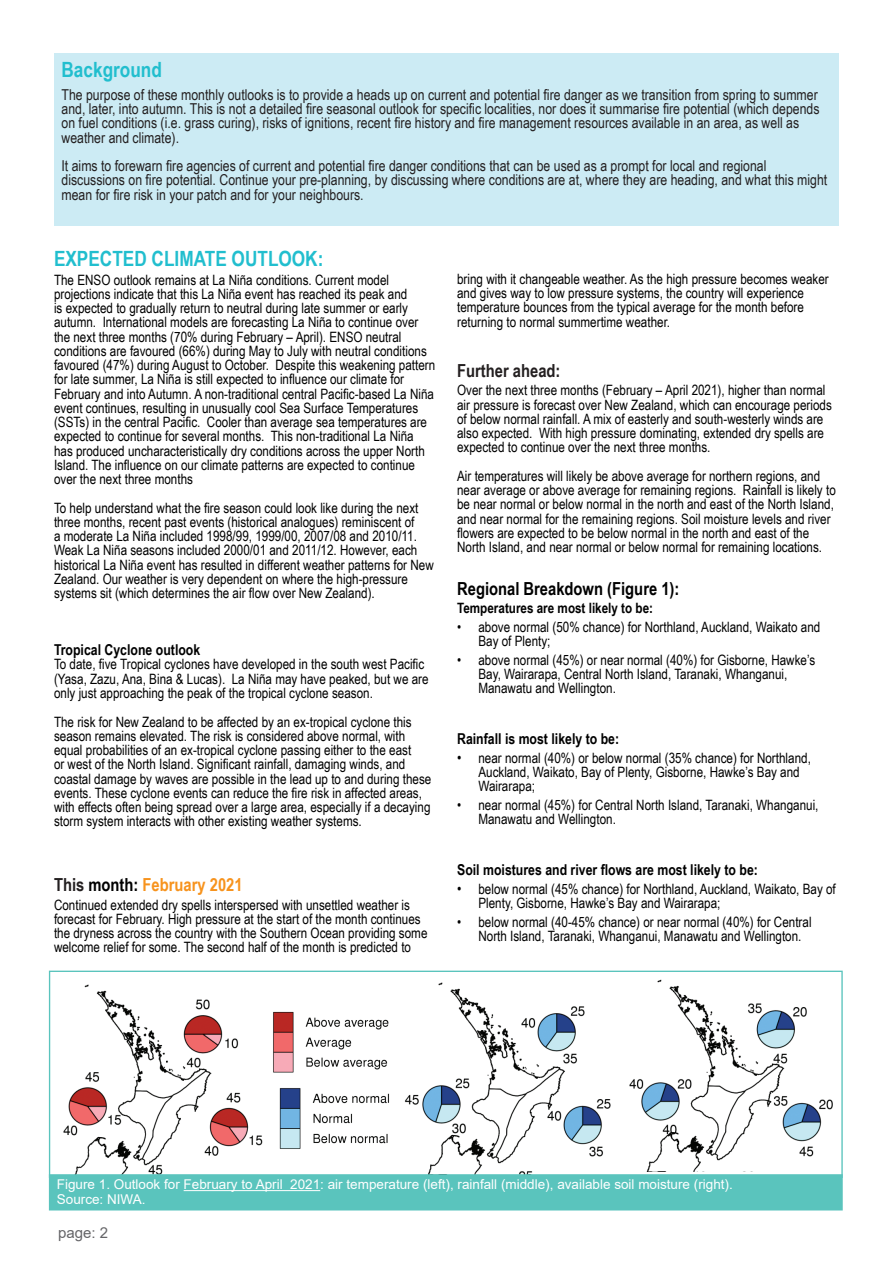
<style>
.page{position:relative;width:893px;height:1263px;background:#fff}
.page>*{position:absolute;margin:0;border:0;box-sizing:border-box;transform-origin:0 0}
.t1{font:700 21px "Arial Narrow";color:#21bece}
.t2{font:700 18px "Arial Narrow";color:#000}
.t3{font:700 18px "Arial Narrow";color:#f7931d}
.t4{font:700 18px "Arial Narrow";color:#231f20}
.t5{font:15px/14.2px "Arial Narrow";color:#231f20}
.t6{font:700 15px "Arial Narrow";color:#000}
.t7{font:15px "Arial";color:#656568}
.t8{font:14.25px/14.2px "Arial Narrow";color:#000}
.t9{font:700 14.25px "Arial Narrow";color:#000}
.t10{font:13.5px/15px "Arial";color:#fff}
.s1{color:#231f20}
.s2{color:#000}
.s3{font-size:15px}
</style>
<div class="page">
<img style="left:63px;top:984px;width:200px;height:190px">
<img style="left:404px;top:982px;width:207px;height:192px">
<img style="left:629px;top:979px;width:204px;height:193px">
<img style="left:279px;top:1088px;width:110px;height:61px">
<img style="left:273px;top:1011px;width:116px;height:62px">
<div style="left:49px;top:1174px;width:794px;height:36px;background:#5ac4bd;border:2px solid #5ac4bd"></div>
<hr style="left:184px;top:1190px;width:136px;height:1px;background:#fff">
<div style="left:54px;top:53px;width:785px;height:172px;background:#ccebf4"></div>
<h1 class="t1" style="left:61px;top:54px;width:102px">Background</h1>
<p class="t5" style="left:61px;top:87px;width:760px">The purpose of these monthly outlooks is to provide a heads up on current and potential fire danger as we transition from spring to summer and, later, into autumn. This is not a detailed fire seasonal outlook for specific localities, nor does it summarise fire potential (which depends on fuel conditions (i.e. grass curing), risks of ignitions, recent fire history and fire management resources available in an area, as well as weather and climate).</p>
<p class="t5" style="left:61px;top:158px;width:767px">It aims to forewarn fire agencies of current and potential fire danger conditions that can be used as a prompt for local and regional discussions on fire potential. Continue your pre-planning, by discussing where conditions are at, where they are heading, and what this might mean for fire risk in your patch and for your neighbours.</p>
<h1 class="t1" style="left:54px;top:243px;width:271px">EXPECTED CLIMATE OUTLOOK:</h1>
<p class="t8" style="left:54px;top:272px;width:383px">The ENSO outlook remains at La Niña conditions. Current model projections indicate that this La Niña event has reached its peak and<br>is expected to gradually return to neutral during late summer or early autumn. International models are forecasting La Niña to continue over the next three months (70% during February – April). ENSO neutral conditions are favoured (66%) during May to July with neutral conditions favoured (47%) during August to October. Despite this weakening pattern for late summer, La Niña is still expected to influence our climate for February and into Autumn. A non-traditional central Pacific-based La Niña event continues, resulting in unusually cool Sea Surface Temperatures (SSTs) in the central Pacific. Cooler than average sea temperatures are expected to continue for several months. This non-traditional La Niña has produced uncharacteristically dry conditions across the upper North Island. The influence on our climate patterns are expected to continue over the next three months</p>
<p class="t8" style="left:54px;top:500px;width:381px">To help understand what the fire season could look like during the next three months, recent past events (historical analogues) reminiscent of<br>a moderate La Niña included 1998/99, 1999/00, 2007/08 and 2010/11.<br>Weak La Niña seasons included 2000/01 and 2011/12. However, each historical La Niña event has resulted in different weather patterns for New Zealand. Our weather is very dependent on where the high-pressure systems sit (which determines the air flow over New Zealand).</p>
<p class="t6" style="left:54px;top:639px;width:148px">Tropical Cyclone outlook</p>
<p class="t8" style="left:54px;top:657px;width:376px">To date, five Tropical cyclones have developed in the south west Pacific (Yasa, Zazu, Ana, Bina &amp; Lucas). La Niña may have peaked, but we are only just approaching the peak of the tropical cyclone season.</p>
<p class="t8" style="left:54px;top:714px;width:379px">The risk for New Zealand to be affected by an ex-tropical cyclone this season remains elevated. The risk is considered above normal, with equal probabilities of an ex-tropical cyclone passing either to the east<br>or west of the North Island. Significant rainfall, damaging winds, and coastal damage by waves are possible in the lead up to and during these events. These cyclone events can reduce the fire risk in affected areas, with effects often being spread over a large area, especially if a decaying storm system interacts with other existing weather systems.</p>
<p class="t3" style="left:54px;top:871px;width:190px"><span class="s1">This</span> <span class="s2">month:</span> February 2021</p>
<p class="t8" style="left:54px;top:897px;width:375px">Continued extended dry spells interspersed with unsettled weather is forecast for February. High pressure at the start of the month continues the dryness across the country with the Southern Ocean providing some welcome relief for some. The second half of the month is predicted to</p>
<p class="t8" style="left:457px;top:271px;width:373px">bring with it changeable weather. As the high pressure becomes weaker and gives way to low pressure systems, the country will experience temperature bounces from the typical average for the month before returning to normal summertime weather.</p>
<p class="t4" style="left:457px;top:357px;width:105px">Further ahead:</p>
<p class="t8" style="left:457px;top:383px;width:376px">Over the next three months (February – April 2021), higher than normal air pressure is forecast over New Zealand, which can encourage periods of below normal rainfall. A mix of easterly and south-westerly winds are also expected. With high pressure dominating, extended dry spells are expected to continue over the next three months.</p>
<p class="t8" style="left:457px;top:468px;width:380px">Air temperatures will likely be above average for northern regions, and near average or above average for remaining regions. Rainfall is likely to be near normal or below normal in the north and east of the North Island, and near normal for the remaining regions. Soil moisture levels and river flowers are expected to be below normal in the north and east of the North Island, and near normal or below normal for remaining locations.</p>
<p class="t2" style="left:457px;top:575px;width:224px">Regional Breakdown (Figure 1):</p>
<p class="t9" style="left:457px;top:597px;width:197px">Temperatures are most likely to be:</p>
<p class="t8" style="left:478px;top:619px;width:343px;text-indent:-21px">• above normal (50% chance) for Northland, Auckland, Waikato and<br>Bay of Plenty;</p>
<p class="t8" style="left:478px;top:652px;width:338px;text-indent:-21px">• above normal (45%) or near normal (40%) for Gisborne, Hawke’s<br>Bay, Wairarapa, Central North Island, Taranaki, Whanganui,<br>Manawatu and Wellington.</p>
<p class="t6" style="left:457px;top:728px;width:164px">Rainfall is most likely to be:</p>
<p class="t8" style="left:478px;top:750px;width:334px;text-indent:-21px"><span class="s3">•</span> near normal (40%) or below normal (35% chance) for Northland,<br>Auckland, Waikato, Bay of Plenty, Gisborne, Hawke’s Bay and<br>Wairarapa;</p>
<p class="t8" style="left:478px;top:797px;width:342px;text-indent:-21px">• near normal (45%) for Central North Island, Taranaki, Whanganui,<br>Manawatu and Wellington.</p>
<p class="t6" style="left:457px;top:859px;width:302px">Soil moistures and river flows are most likely to be:</p>
<p class="t8" style="left:478px;top:881px;width:359px;text-indent:-21px"><span class="s3">•</span> below normal (45% chance) for Northland, Auckland, Waikato, Bay of<br>Plenty, Gisborne, Hawke’s Bay and Wairarapa;</p>
<p class="t8" style="left:478px;top:914px;width:335px;text-indent:-21px">• below normal (40-45% chance) or near normal (40%) for Central<br>North Island, Taranaki, Whanganui, Manawatu and Wellington.</p>
<p class="t10" style="left:57px;top:1177px;width:677px">Figure 1. Outlook for February to April 2021: air temperature (left), rainfall (middle), available soil moisture (right).<br>Source: NIWA.</p>
<p class="t7" style="left:58px;top:1222px;width:52px">page: 2</p>
</div>
